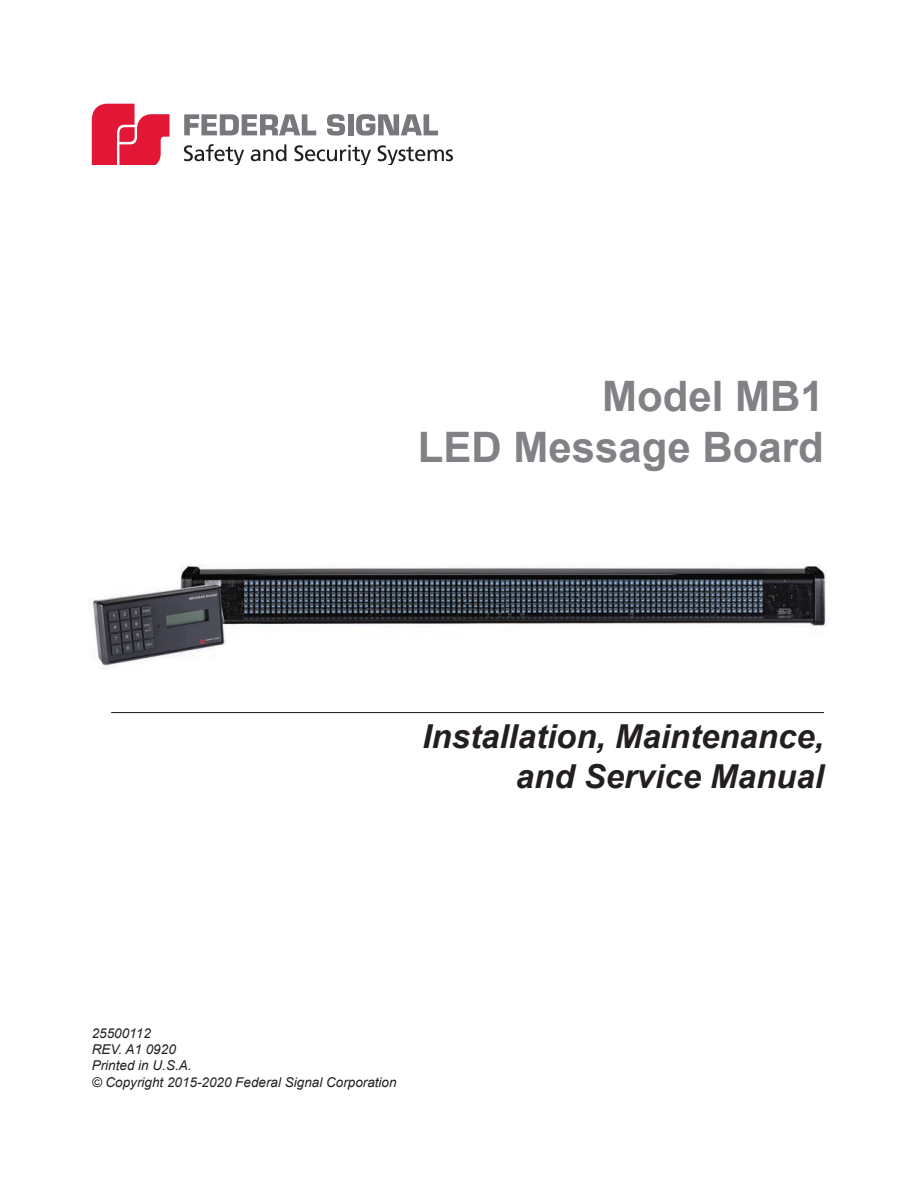
<style>
.page{position:relative;width:918px;height:1188px;background:#fff}
.page>*{position:absolute;margin:0;border:0;box-sizing:border-box;transform-origin:0 0}
.t1{font:700 42px/50.4px "Arial";color:#808285;text-align:right}
.t2{font:italic 700 33px/39.6px "Arial";color:#231f20;text-align:right}
.doc_part_number{font:italic 13.5px/16.2px "Arial";color:#231f20}
</style>
<div class="page">
<hr style="left:111px;top:712px;width:713px;height:1px;background:#231f20">
<svg style="left:92px;top:104px;width:78px;height:61px"></svg>
<svg style="left:184px;top:114px;width:132px;height:21px"></svg>
<svg style="left:327px;top:114px;width:18px;height:22px"></svg>
<div style="left:348px;top:114px;width:5px;height:21px;background:#76787b"></div>
<svg style="left:356px;top:114px;width:82px;height:22px"></svg>
<svg style="left:184px;top:144px;width:60px;height:21px"></svg>
<svg style="left:251px;top:144px;width:35px;height:17px"></svg>
<svg style="left:294px;top:145px;width:77px;height:20px"></svg>
<svg style="left:378px;top:145px;width:75px;height:20px"></svg>
<img style="left:88px;top:565px;width:738px;height:104px">
<p class="t1" style="left:418px;top:372px;width:408px">Model MB1<br>LED Message Board</p>
<p class="t2" style="left:422px;top:718px;width:403px">Installation, Maintenance, and Service Manual</p>
<p class="doc_part_number" style="left:92px;top:1025px;width:61px">25500112</p>
<p class="doc_part_number" style="left:92px;top:1042px;width:101px">REV. A1 0920<br>Printed in U.S.A.</p>
<p class="doc_part_number" style="left:92px;top:1074px;width:306px">© Copyright 2015-2020 Federal Signal Corporation</p>
</div>
